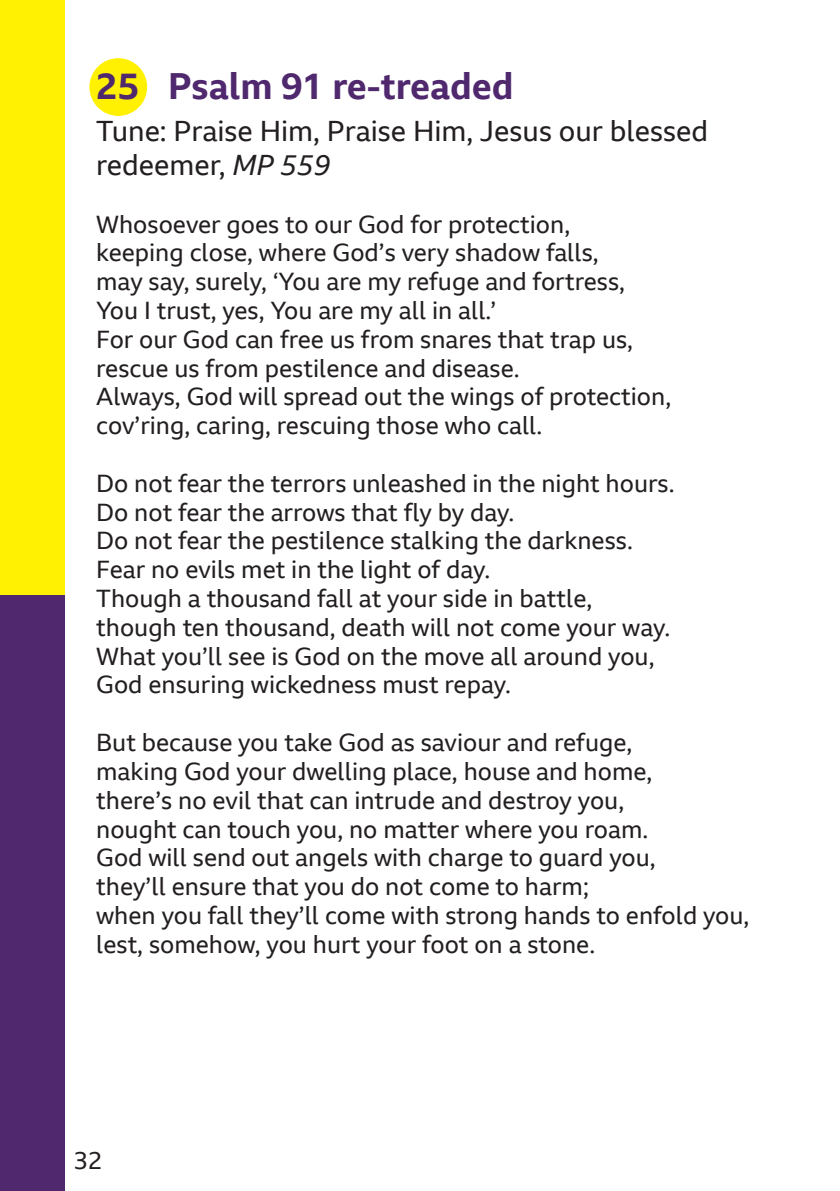
<style>
.page{position:relative;width:840px;height:1191px;background:#fff}
.page>*{position:absolute;margin:0;border:0;box-sizing:border-box;transform-origin:0 0}
.t1{font:700 36px "BBC Reith Sans";color:#4f286e}
.t2{font:28px/34px "BBC Reith Sans";color:#231f20}
.t3{font:24px "BBC Reith Sans";color:#231f20}
.s1{font-style:italic}
</style>
<div class="page">
<div style="left:89px;top:58px;width:58px;height:58px;background:#fff101;border-radius:50%"></div>
<hr style="left:839px;top:595px;width:1px;height:596px;background:#4f286e">
<div style="left:0;top:0;width:65px;height:595px;background:#fff101"></div>
<div style="left:0;top:595px;width:65px;height:596px;background:#4f286e"></div>
<p class="t1" style="left:96px;top:63px;width:418px">25 Psalm 91 re-treaded</p>
<p class="t2" style="left:96px;top:113px;width:613px">Tune: Praise Him, Praise Him, Jesus our blessed redeemer, <span class="s1">MP 559</span></p>
<p class="t3" style="left:96px;top:209px;width:475px">Whosoever goes to our God for protection,</p>
<p class="t3" style="left:96px;top:238px;width:503px">keeping close, where God’s very shadow falls,</p>
<p class="t3" style="left:96px;top:266px;width:530px">may say, surely, ‘You are my refuge and fortress,</p>
<p class="t3" style="left:96px;top:295px;width:401px">You I trust, yes, You are my all in all.’</p>
<p class="t3" style="left:96px;top:324px;width:538px">For our God can free us from snares that trap us,</p>
<p class="t3" style="left:96px;top:353px;width:424px">rescue us from pestilence and disease.</p>
<p class="t3" style="left:96px;top:382px;width:576px">Always, God will spread out the wings of protection,</p>
<p class="t3" style="left:96px;top:410px;width:447px">cov’ring, caring, rescuing those who call.</p>
<p class="t3" style="left:96px;top:468px;width:579px">Do not fear the terrors unleashed in the night hours.</p>
<p class="t3" style="left:96px;top:497px;width:419px">Do not fear the arrows that fly by day.</p>
<p class="t3" style="left:96px;top:526px;width:538px">Do not fear the pestilence stalking the darkness.</p>
<p class="t3" style="left:96px;top:554px;width:395px">Fear no evils met in the light of day.</p>
<p class="t3" style="left:96px;top:583px;width:497px">Though a thousand fall at your side in battle,</p>
<p class="t3" style="left:96px;top:612px;width:575px">though ten thousand, death will not come your way.</p>
<p class="t3" style="left:96px;top:641px;width:559px">What you’ll see is God on the move all around you,</p>
<p class="t3" style="left:96px;top:670px;width:416px">God ensuring wickedness must repay.</p>
<p class="t3" style="left:96px;top:727px;width:537px">But because you take God as saviour and refuge,</p>
<p class="t3" style="left:96px;top:756px;width:557px">making God your dwelling place, house and home,</p>
<p class="t3" style="left:96px;top:785px;width:529px">there’s no evil that can intrude and destroy you,</p>
<p class="t3" style="left:96px;top:814px;width:553px">nought can touch you, no matter where you roam.</p>
<p class="t3" style="left:96px;top:842px;width:560px">God will send out angels with charge to guard you,</p>
<p class="t3" style="left:96px;top:871px;width:494px">they’ll ensure that you do not come to harm;</p>
<p class="t3" style="left:96px;top:900px;width:654px">when you fall they’ll come with strong hands to enfold you,</p>
<p class="t3" style="left:96px;top:929px;width:500px">lest, somehow, you hurt your foot on a stone.</p>
<p class="t3" style="left:74px;top:1145px;width:30px">32</p>
</div>
